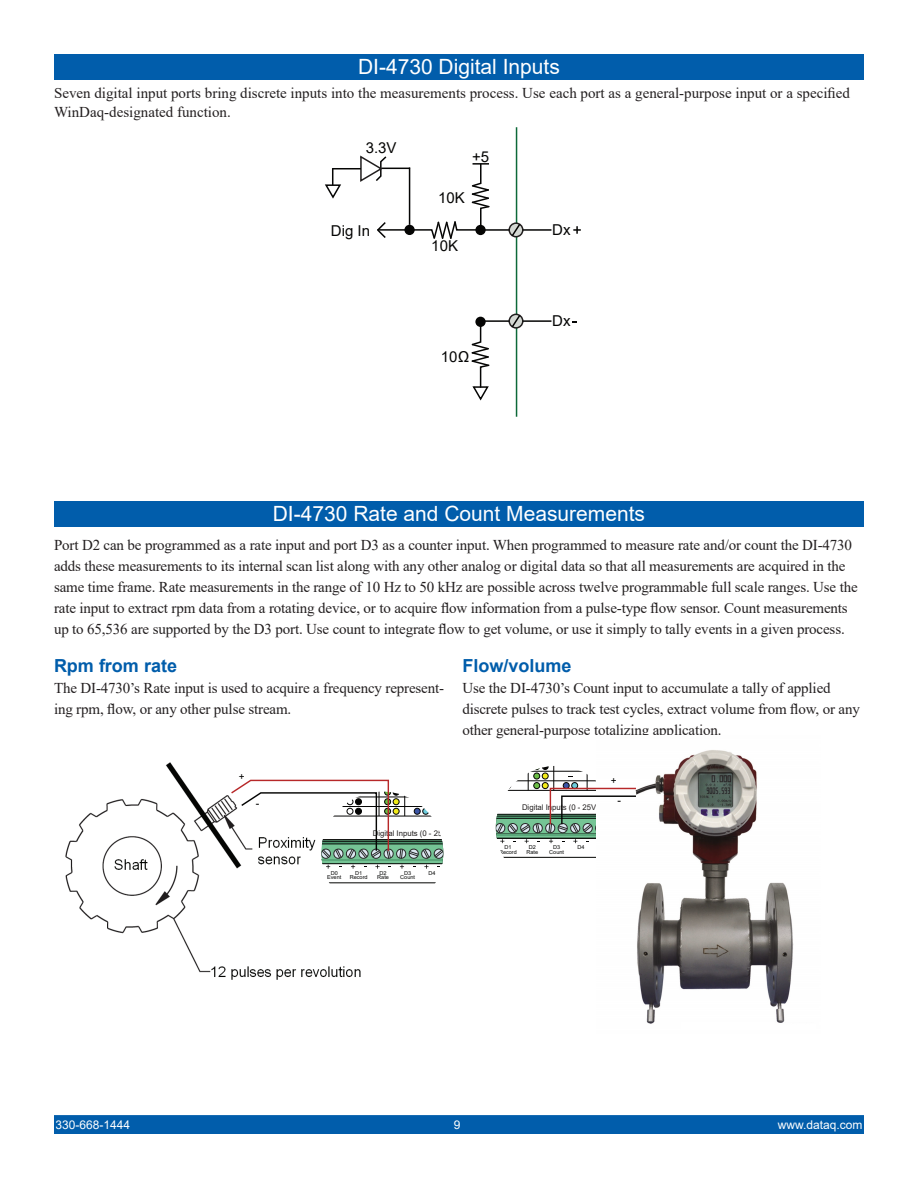
<style>
.page{position:relative;width:918px;height:1188px;background:#fff}
.page>*{position:absolute;margin:0;border:0;box-sizing:border-box;transform-origin:0 0}
.t1{font:21px "Arial";color:#fff}
.t2{font:700 18px "Arial";color:#015dab}
.t3{font:15px/21px "Times New Roman";letter-spacing:-.01em;color:#231f20}
.t4{font:15px "Arial";color:#050504}
.t5{font:12px "Arial";color:#fff}
.t6{font:10.8px "Arial";color:#050504}
.t7{font:10.2px "Arial";color:#050504}
.t8{font:10.05px "Arial";color:#050504}
.t9{font:7.8px "Arial";color:#211e1e}
.t10{font:5.4px/4.8px "Arial";color:#050605;text-align:center;scale:1.04 1}
.t11{font:5.4px/4.8px "Arial";color:#050605;text-align:center}
</style>
<div class="page">
<div style="left:55px;top:1116px;width:808px;height:17px;background:#015dab"></div>
<div style="left:54px;top:1115px;width:810px;height:19px;border:2px solid #015dab"></div>
<hr style="left:516px;top:127px;width:1px;height:290px;background:#0d6939">
<div style="left:508px;top:314px;width:16px;height:15px;border:2px solid #211e1e;border-radius:50%"></div>
<svg style="left:510px;top:313px;width:12px;height:16px"></svg>
<div style="left:508px;top:222px;width:16px;height:15px;border:2px solid #211e1e;border-radius:50%"></div>
<svg style="left:510px;top:222px;width:12px;height:16px"></svg>
<hr style="left:481px;top:229px;width:28px;height:2px;background:#050504">
<div style="left:475px;top:317px;width:11px;height:10px;background:#050504;border-radius:50%"></div>
<svg style="left:573px;top:226px;width:8px;height:8px"></svg>
<hr style="left:481px;top:320px;width:28px;height:2px;background:#050504">
<hr style="left:523px;top:229px;width:28px;height:2px;background:#050504">
<hr style="left:523px;top:320px;width:28px;height:2px;background:#050504">
<svg style="left:471px;top:321px;width:20px;height:80px"></svg>
<svg style="left:325px;top:155px;width:166px;height:84px"></svg>
<div style="left:54px;top:54px;width:810px;height:26px;background:#015dab"></div>
<div style="left:54px;top:501px;width:810px;height:25px;background:#015dab"></div>
<hr style="left:496px;top:857px;width:121px;height:1px;background:#040503">
<img style="left:597px;top:750px;width:197px;height:274px">
<svg style="left:496px;top:766px;width:141px;height:77px"></svg>
<img style="left:65px;top:762px;width:342px;height:218px">
<hr style="left:321px;top:883px;width:122px;height:1px;background:#040503">
<svg style="left:230px;top:779px;width:213px;height:90px"></svg>
<p class="t1" style="left:358px;top:53px;width:203px">DI-4730 Digital Inputs</p>
<p class="t3" style="left:54px;top:83px;width:798px;line-height:19.5px">Seven digital input ports bring discrete inputs into the measurements process. Use each port as a general-purpose input or a specified<br>WinDaq-designated function.</p>
<p class="t4" style="left:366px;top:137px;width:32px">3.3V</p>
<p class="t4" style="left:472px;top:146px;width:19px">+5</p>
<p class="t4" style="left:438px;top:188px;width:28px">10K</p>
<p class="t4" style="left:331px;top:220px;width:41px">Dig In</p>
<p class="t4" style="left:552px;top:219px;width:20px">Dx</p>
<p class="t4" style="left:431px;top:236px;width:28px">10K</p>
<p class="t4" style="left:441px;top:347px;width:30px">10Ω</p>
<p class="t4" style="left:552px;top:311px;width:20px">Dx</p>
<p class="t1" style="left:273px;top:499px;width:374px">DI-4730 Rate and Count Measurements</p>
<p class="t3" style="left:54px;top:534px;width:805px">Port D2 can be programmed as a rate input and port D3 as a counter input. When programmed to measure rate and/or count the DI-4730 adds these measurements to its internal scan list along with any other analog or digital data so that all measurements are acquired in the same time frame. Rate measurements in the range of 10 Hz to 50 kHz are possible across twelve programmable full scale ranges. Use the rate input to extract rpm data from a rotating device, or to acquire flow information from a pulse-type flow sensor. Count measurements up to 65,536 are supported by the D3 port. Use count to integrate flow to get volume, or use it simply to tally events in a given process.</p>
<p class="t2" style="left:54px;top:653px;width:125px">Rpm from rate</p>
<p class="t3" style="left:54px;top:677px;width:390px">The DI-4730’s Rate input is used to acquire a frequency represent&shy;ing rpm, flow, or any other pulse stream.</p>
<p class="t2" style="left:462px;top:653px;width:111px">Flow/volume</p>
<p class="t3" style="left:462px;top:677px;width:399px">Use the DI-4730’s Count input to accumulate a tally of applied discrete pulses to track test cycles, extract volume from flow, or any other general-purpose totalizing application.</p>
<p class="t8" style="left:239px;top:770px;width:7px">+</p>
<p class="t6" style="left:256px;top:796px;width:5px">-</p>
<p class="t9" style="left:373px;top:828px;width:96px">Digital Inputs (0 - 25V Max)</p>
<p class="t10" style="left:327px;top:870px;width:15px">D0<br>Event</p>
<p class="t10" style="left:350px;top:870px;width:19px">D1<br>Record</p>
<p class="t10" style="left:377px;top:870px;width:13px">D2<br>Rate</p>
<p class="t10" style="left:404px;top:870px;width:8px">D3</p>
<p class="t10" style="left:429px;top:870px;width:8px">D4</p>
<p class="t10" style="left:400px;top:875px;width:16px">Count</p>
<p class="t7" style="left:611px;top:774px;width:7px">+</p>
<p class="t6" style="left:618px;top:793px;width:5px">-</p>
<p class="t9" style="left:522px;top:802px;width:95px">Digital Inputs (0 - 25V Max)</p>
<p class="t11" style="left:499px;top:845px;width:19px">D1<br>Record</p>
<p class="t11" style="left:526px;top:845px;width:13px">D2<br>Rate</p>
<p class="t11" style="left:553px;top:845px;width:9px">D3</p>
<p class="t11" style="left:577px;top:845px;width:9px">D4</p>
<p class="t11" style="left:549px;top:850px;width:16px">Count</p>
<p class="t5" style="left:56px;top:1116px;width:76px">330-668-1444</p>
<p class="t5" style="left:454px;top:1116px;width:8px">9</p>
<p class="t5" style="left:778px;top:1116px;width:86px">www.dataq.com</p>
</div>
